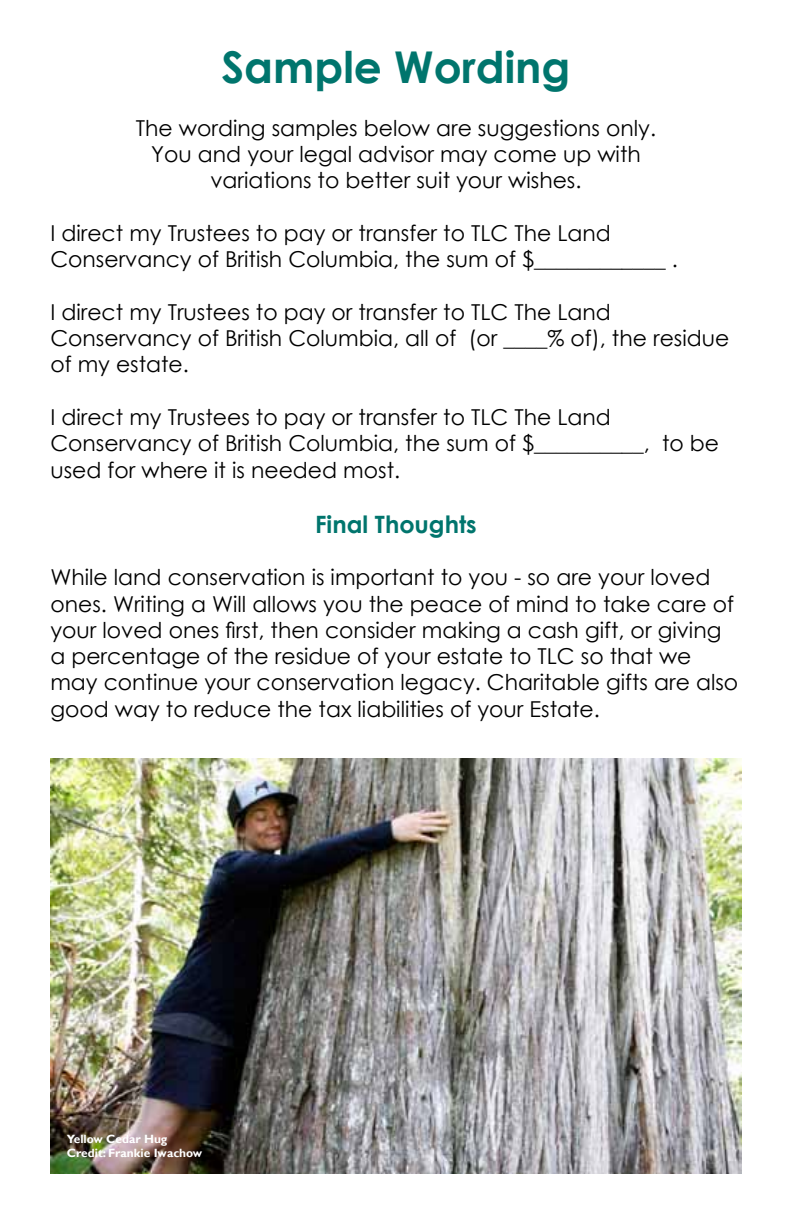
<style>
.page{position:relative;width:792px;height:1224px;background:#fff}
.page>*{position:absolute;margin:0;border:0;box-sizing:border-box;transform-origin:0 0}
.t1{font:700 43.8px "Century Gothic";color:#00756d}
.t2{font:700 24px "Century Gothic";color:#00756d}
.t3{font:22px/26.4px "Century Gothic";color:#000}
.t4{font:700 12px/14px "Gill Sans";color:#fff}
</style>
<div class="page">
<img style="left:50px;top:758px;width:692px;height:416px">
<h1 class="t1" style="left:222px;top:34px;width:350px">Sample Wording</h1>
<p class="t3" style="left:136px;top:114px;width:522px;text-align:center">The wording samples below are suggestions only.<br>You and your legal advisor may come up with variations to better suit your wishes.</p>
<p class="t3" style="left:50px;top:219px;width:629px">I direct my Trustees to pay or transfer to TLC The Land<br>Conservancy of British Columbia, the sum of $____________ .</p>
<p class="t3" style="left:50px;top:298px;width:680px">I direct my Trustees to pay or transfer to TLC The Land<br>Conservancy of British Columbia, all of (or ____% of), the residue of my estate.</p>
<p class="t3" style="left:50px;top:404px;width:670px">I direct my Trustees to pay or transfer to TLC The Land<br>Conservancy of British Columbia, the sum of $__________, to be used for where it is needed most.</p>
<p class="t2" style="left:315px;top:506px;width:163px">Final Thoughts</p>
<p class="t3" style="left:50px;top:564px;width:689px">While land conservation is important to you - so are your loved ones. Writing a Will allows you the peace of mind to take care of your loved ones first, then consider making a cash gift, or giving a percentage of the residue of your estate to TLC so that we may continue your conservation legacy. Charitable gifts are also good way to reduce the tax liabilities of your Estate.</p>
<p class="t4" style="left:67px;top:1132px;width:137px">Yellow Cedar Hug<br>Credit: Frankie Iwachow</p>
</div>
